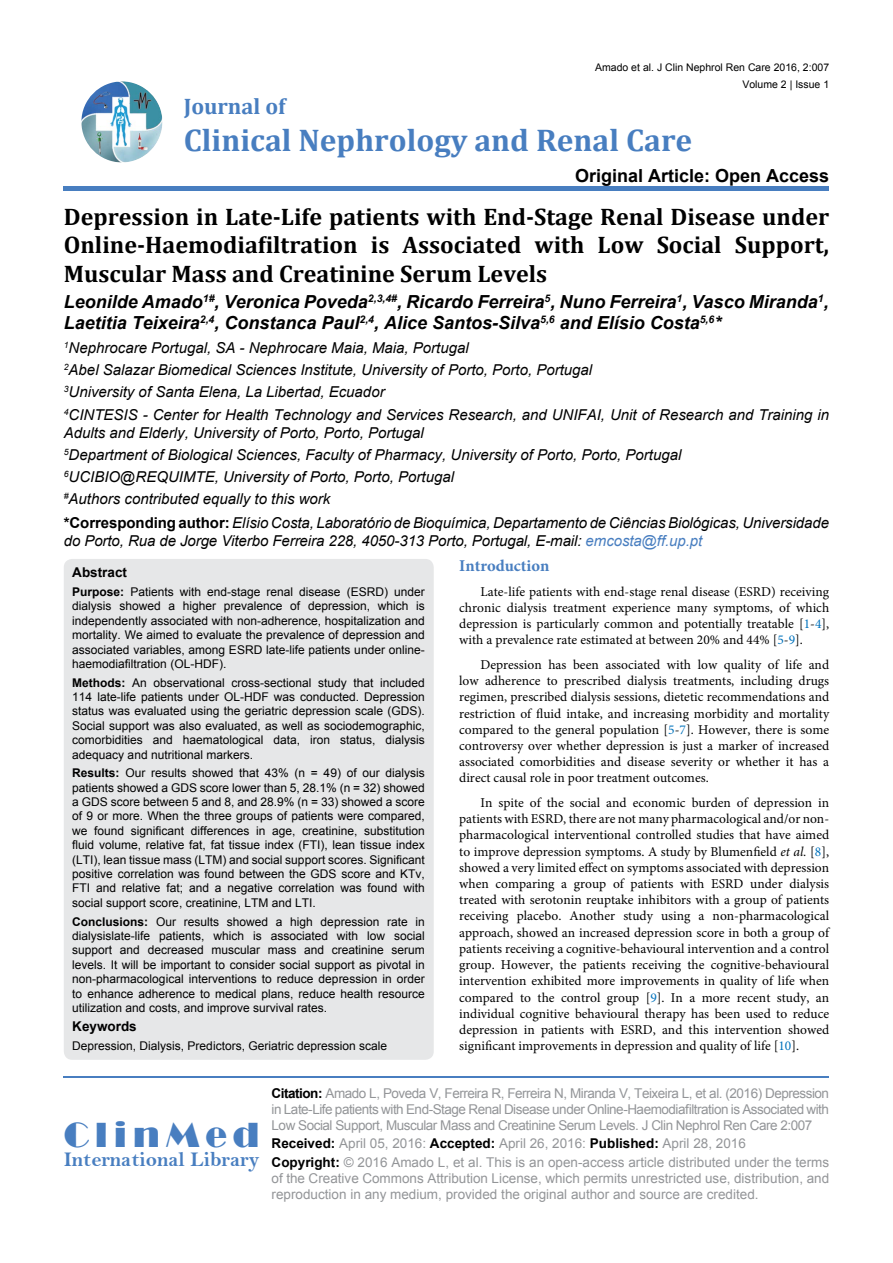
<style>
.page{position:relative;width:893px;height:1263px;background:#fff}
.page>*{position:absolute;margin:0;border:0;box-sizing:border-box;transform-origin:0 0}
.t1{font:36px "Broadway";letter-spacing:.16em;color:#487ec0}
.t2{font:700 31.5px "Cambria";color:#487ec0}
.t3{font:700 24px/28.5px "Cambria";color:#000;text-align:justify}
.t4{font:700 22.5px "Cambria";color:#487ec0}
.t5{font:21px "Bell MT Bold";color:#487ec0}
.t6{font:italic 700 18px/21.6px "Arial";color:#000}
.t7{font:700 18px "Arial";color:#000}
.t8{font:700 16.5px "Minion Pro";color:#487ec0}
.t9{font:italic 15px/22.2px "Arial";color:#000}
.t10{font:13.5px/16.2px "Minion Pro";color:#000;text-align:justify}
.t11{font:13.5px/16.2px "Arial";color:#939598}
.t12{font:700 13.5px "Arial";color:#000}
.t13{font:12px/14.4px "Arial";color:#000;text-align:justify}
.t14{font:10.5px/16.2px "Arial";color:#000;text-align:right}
.s1{font-weight:700;font-style:normal}
.s2{color:#487ec0}
.s3{font-weight:700}
.s4{color:#0072bc}
.s5{font-style:italic}
.s6{font-weight:700;color:#000}
</style>
<div class="page">
<img style="left:81px;top:81px;width:81px;height:81px;border-radius:41px">
<div style="left:64px;top:186px;width:765px;height:5px;background:#487ec0"></div>
<hr style="left:64px;top:1076px;width:765px;height:2px;background:#487ec0">
<div style="left:64px;top:559px;width:370px;height:501px;background:#e6e7e8;border-radius:9px"></div>
<p class="t14" style="left:595px;top:60px;width:236px">Amado et al. J Clin Nephrol Ren Care 2016, 2:007<br>Volume 2 | Issue 1</p>
<h3 class="t4" style="left:184px;top:90px;width:103px">Journal of</h3>
<h2 class="t2" style="left:184px;top:118px;width:510px">Clinical Nephrology and Renal Care</h2>
<h3 class="t7" style="left:575px;top:163px;width:256px">Original Article: Open Access</h3>
<h3 class="t3" style="left:64px;top:202px;width:767px">Depression in Late-Life patients with End-Stage Renal Disease under Online-Haemodiafiltration is Associated with Low Social Support, Muscular Mass and Creatinine Serum Levels</h3>
<h3 class="t6" style="left:64px;top:291px;width:766px">Leonilde Amado<sup>1#</sup>, Veronica Poveda<sup>2,3,4#</sup>, Ricardo Ferreira<sup>5</sup>, Nuno Ferreira<sup>1</sup>, Vasco Miranda<sup>1</sup>,<br>Laetitia Teixeira<sup>2,4</sup>, Constanca Paul<sup>2,4</sup>, Alice Santos-Silva<sup>5,6</sup> and Elísio Costa<sup>5,6</sup>*</h3>
<p class="t9" style="left:64px;top:337px;width:767px"><sup>1</sup>Nephrocare Portugal, SA - Nephrocare Maia, Maia, Portugal<br><sup>2</sup>Abel Salazar Biomedical Sciences Institute, University of Porto, Porto, Portugal<br><sup>3</sup>University of Santa Elena, La Libertad, Ecuador<br><sup>4</sup>CINTESIS - Center for Health Technology and Services Research, and UNIFAI, Unit of Research and Training in</p>
<p class="t9" style="left:64px;top:422px;width:619px">Adults and Elderly, University of Porto, Porto, Portugal<br><sup>5</sup>Department of Biological Sciences, Faculty of Pharmacy, University of Porto, Porto, Portugal <sup>6</sup>UCIBIO@REQUIMTE, University of Porto, Porto, Portugal<br><sup>#</sup>Authors contributed equally to this work</p>
<p class="t9" style="left:64px;top:514px;width:767px;line-height:18px"><span class="s1">*Corresponding author:</span> Elísio Costa, Laboratório de Bioquímica, Departamento de Ciências Biológicas, Universidade do Porto, Rua de Jorge Viterbo Ferreira 228, 4050-313 Porto, Portugal, E-mail: <span class="s2">emcosta@ff.up.pt</span></p>
<p class="t12" style="left:72px;top:563px;width:56px">Abstract</p>
<p class="t13" style="left:72px;top:584px;width:354px"><span class="s3">Purpose:</span> Patients with end-stage renal disease (ESRD) under dialysis showed a higher prevalence of depression, which is independently associated with non-adherence, hospitalization and mortality. We aimed to evaluate the prevalence of depression and associated variables, among ESRD late-life patients under online&shy;haemodiafiltration (OL-HDF).</p>
<p class="t13" style="left:72px;top:675px;width:354px"><span class="s3">Methods:</span> An observational cross-sectional study that included 114 late-life patients under OL-HDF was conducted. Depression status was evaluated using the geriatric depression scale (GDS).<br>Social support was also evaluated, as well as sociodemographic, comorbidities and haematological data, iron status, dialysis adequacy and nutritional markers.</p>
<p class="t13" style="left:72px;top:766px;width:354px"><span class="s3">Results:</span> Our results showed that 43% (n = 49) of our dialysis patients showed a GDS score lower than 5, 28.1% (n = 32) showed a GDS score between 5 and 8, and 28.9% (n = 33) showed a score of 9 or more. When the three groups of patients were compared, we found significant differences in age, creatinine, substitution fluid volume, relative fat, fat tissue index (FTI), lean tissue index (LTI), lean tissue mass (LTM) and social support scores. Significant positive correlation was found between the GDS score and KTv, FTI and relative fat; and a negative correlation was found with social support score, creatinine, LTM and LTI.</p>
<p class="t13" style="left:72px;top:914px;width:354px"><span class="s3">Conclusions:</span> Our results showed a high depression rate in dialysislate-life patients, which is associated with low social support and decreased muscular mass and creatinine serum levels. It will be important to consider social support as pivotal in non-pharmacological interventions to reduce depression in order to enhance adherence to medical plans, reduce health resource utilization and costs, and improve survival rates.</p>
<p class="t12" style="left:72px;top:1017px;width:66px">Keywords</p>
<p class="t13" style="left:72px;top:1038px;width:316px">Depression, Dialysis, Predictors, Geriatric depression scale</p>
<h3 class="t8" style="left:459px;top:554px;width:92px">Introduction</h3>
<p class="t10" style="left:459px;top:583px;width:371px;text-indent:21px">Late-life patients with end-stage renal disease (ESRD) receiving chronic dialysis treatment experience many symptoms, of which depression is particularly common and potentially treatable [<span class="s4">1</span>-<span class="s4">4</span>], with a prevalence rate estimated at between 20% and 44% [<span class="s4">5</span>-<span class="s4">9</span>].</p>
<p class="t10" style="left:459px;top:657px;width:371px;text-indent:21px">Depression has been associated with low quality of life and low adherence to prescribed dialysis treatments, including drugs regimen, prescribed dialysis sessions, dietetic recommendations and restriction of fluid intake, and increasing morbidity and mortality compared to the general population [<span class="s4">5</span>-<span class="s4">7</span>]. However, there is some controversy over whether depression is just a marker of increased associated comorbidities and disease severity or whether it has a direct causal role in poor treatment outcomes.</p>
<p class="t10" style="left:459px;top:795px;width:371px;text-indent:21px">In spite of the social and economic burden of depression in patients with ESRD, there are not many pharmacological and/or non&shy;pharmacological interventional controlled studies that have aimed to improve depression symptoms. A study by Blumenfield <span class="s5">et al.</span> [<span class="s4">8</span>], showed a very limited effect on symptoms associated with depression when comparing a group of patients with ESRD under dialysis treated with serotonin reuptake inhibitors with a group of patients receiving placebo. Another study using a non-pharmacological approach, showed an increased depression score in both a group of patients receiving a cognitive-behavioural intervention and a control group. However, the patients receiving the cognitive-behavioural intervention exhibited more improvements in quality of life when compared to the control group [<span class="s4">9</span>]. In a more recent study, an individual cognitive behavioural therapy has been used to reduce depression in patients with ESRD, and this intervention showed significant improvements in depression and quality of life [<span class="s4">10</span>].</p>
<h1 class="t1" style="left:64px;top:1113px;width:197px">ClinMed</h1>
<h3 class="t5" style="left:64px;top:1147px;width:197px">International Library</h3>
<p class="t11" style="left:272px;top:1085px;width:559px;text-align:justify"><span class="s6">Citation:</span> Amado L, Poveda V, Ferreira R, Ferreira N, Miranda V, Teixeira L, et al. (2016) Depression in Late-Life patients with End-Stage Renal Disease under Online-Haemodiafiltration is Associated with Low Social Support, Muscular Mass and Creatinine Serum Levels. J Clin Nephrol Ren Care 2:007</p>
<p class="t11" style="left:272px;top:1134px;width:559px;line-height:18.3px"><span class="s6">Received:</span> April 05, 2016: <span class="s6">Accepted:</span> April 26, 2016: <span class="s6">Published:</span> April 28, 2016<br><span class="s6">Copyright:</span> © 2016 Amado L, et al. This is an open-access article distributed under the terms</p>
<p class="t11" style="left:272px;top:1170px;width:559px">of the Creative Commons Attribution License, which permits unrestricted use, distribution, and reproduction in any medium, provided the original author and source are credited.</p>
</div>
